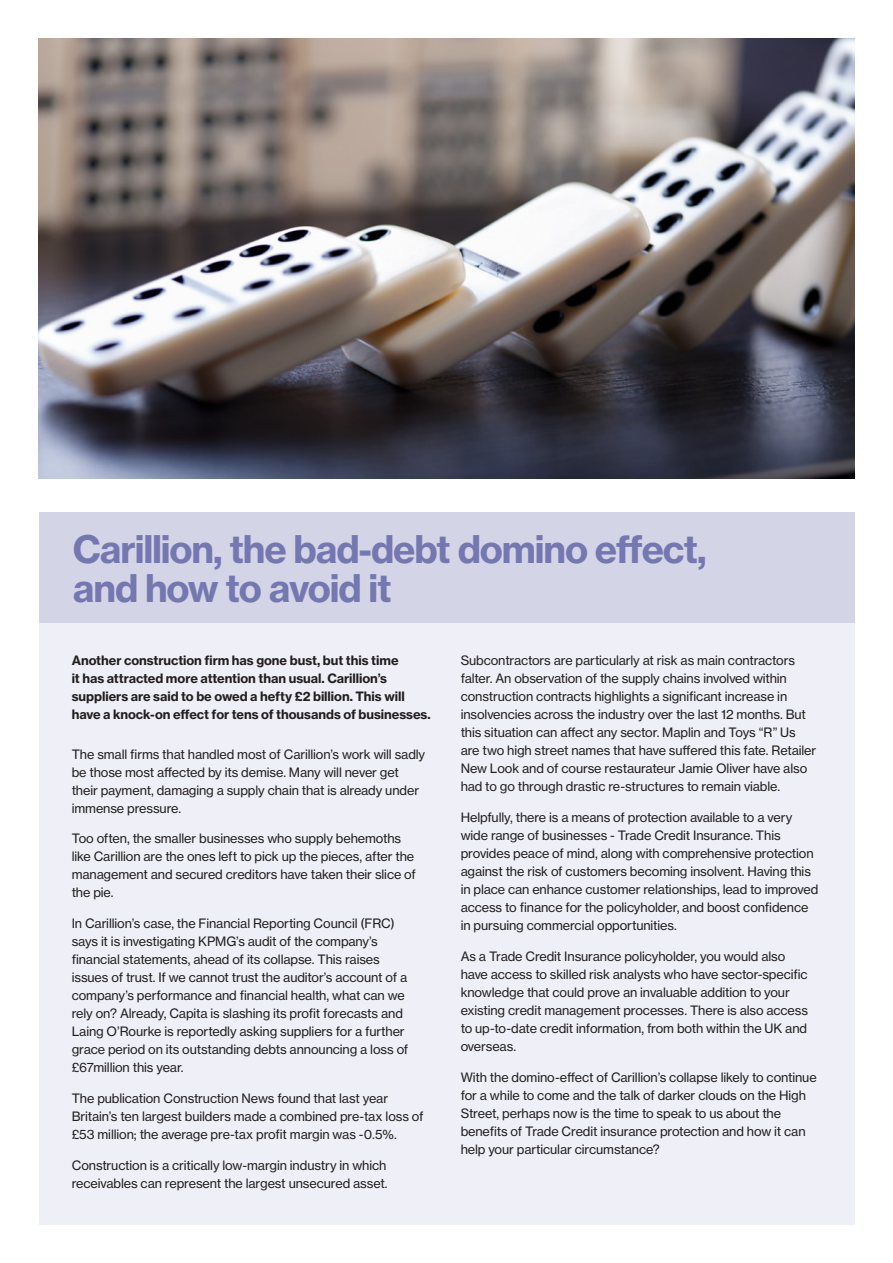
<style>
.page{position:relative;width:893px;height:1263px;background:#fff}
.page>*{position:absolute;margin:0;border:0;box-sizing:border-box;transform-origin:0 0}
.t1{font:37.5px/39px "N Haas Grotesk TX Std 75 Bd";letter-spacing:-.03em;color:#7477b0}
.Body_Copy{font:12.75px/18px "N Haas Grotesk TX Std 55 Rg";letter-spacing:-.01em;color:#231f20}
.Intro_Para_Bold{font:12.75px/18px "N Haas Grotesk TX Std 75 Bd";letter-spacing:-.005em;color:#231f20}
</style>
<div class="page">
<img style="left:39px;top:38px;width:816px;height:440px">
<div style="left:39px;top:512px;width:815px;height:111px;background:#d4d4e7"></div>
<div style="left:39px;top:623px;width:815px;height:602px;background:#eff0f7"></div>
<p class="t1" style="left:73px;top:530px;width:635px">Carillion, the bad-debt domino effect, and how to avoid it</p>
<p class="Intro_Para_Bold" style="left:72px;top:652px;width:361px">Another construction firm has gone bust, but this time<br>it has attracted more attention than usual. Carillion’s suppliers are said to be owed a hefty £2 billion. This will have a knock-on effect for tens of thousands of businesses.</p>
<p class="Body_Copy" style="left:72px;top:745px;width:355px">The small firms that handled most of Carillion’s work will sadly be those most affected by its demise. Many will never get their payment, damaging a supply chain that is already under immense pressure.</p>
<p class="Body_Copy" style="left:72px;top:830px;width:346px">Too often, the smaller businesses who supply behemoths like Carillion are the ones left to pick up the pieces, after the management and secured creditors have taken their slice of the pie.</p>
<p class="Body_Copy" style="left:72px;top:914px;width:338px">In Carillion’s case, the Financial Reporting Council (FRC) says it is investigating KPMG’s audit of the company’s financial statements, ahead of its collapse. This raises issues of trust. If we cannot trust the auditor’s account of a company’s performance and financial health, what can we rely on? Already, Capita is slashing its profit forecasts and Laing O’Rourke is reportedly asking suppliers for a further grace period on its outstanding debts announcing a loss of £67million this year.</p>
<p class="Body_Copy" style="left:72px;top:1089px;width:353px">The publication Construction News found that last year<br>Britain’s ten largest builders made a combined pre-tax loss of £53 million; the average pre-tax profit margin was -0.5%.</p>
<p class="Body_Copy" style="left:72px;top:1156px;width:317px">Construction is a critically low-margin industry in which receivables can represent the largest unsecured asset.</p>
<p class="Body_Copy" style="left:461px;top:652px;width:357px">Subcontractors are particularly at risk as main contractors falter. An observation of the supply chains involved within construction contracts highlights a significant increase in insolvencies across the industry over the last 12 months. But this situation can affect any sector. Maplin and Toys “R” Us are two high street names that have suffered this fate. Retailer New Look and of course restaurateur Jamie Oliver have also had to go through drastic re-structures to remain viable.</p>
<p class="Body_Copy" style="left:461px;top:808px;width:359px">Helpfully, there is a means of protection available to a very wide range of businesses - Trade Credit Insurance. This provides peace of mind, along with comprehensive protection against the risk of customers becoming insolvent. Having this in place can enhance customer relationships, lead to improved access to finance for the policyholder, and boost confidence in pursuing commercial opportunities.</p>
<p class="Body_Copy" style="left:461px;top:947px;width:349px">As a Trade Credit Insurance policyholder, you would also have access to skilled risk analysts who have sector-specific knowledge that could prove an invaluable addition to your existing credit management processes. There is also access to up-to-date credit information, from both within the UK and overseas.</p>
<p class="Body_Copy" style="left:461px;top:1068px;width:358px">With the domino-effect of Carillion’s collapse likely to continue for a while to come and the talk of darker clouds on the High Street, perhaps now is the time to speak to us about the benefits of Trade Credit insurance protection and how it can help your particular circumstance?</p>
</div>
